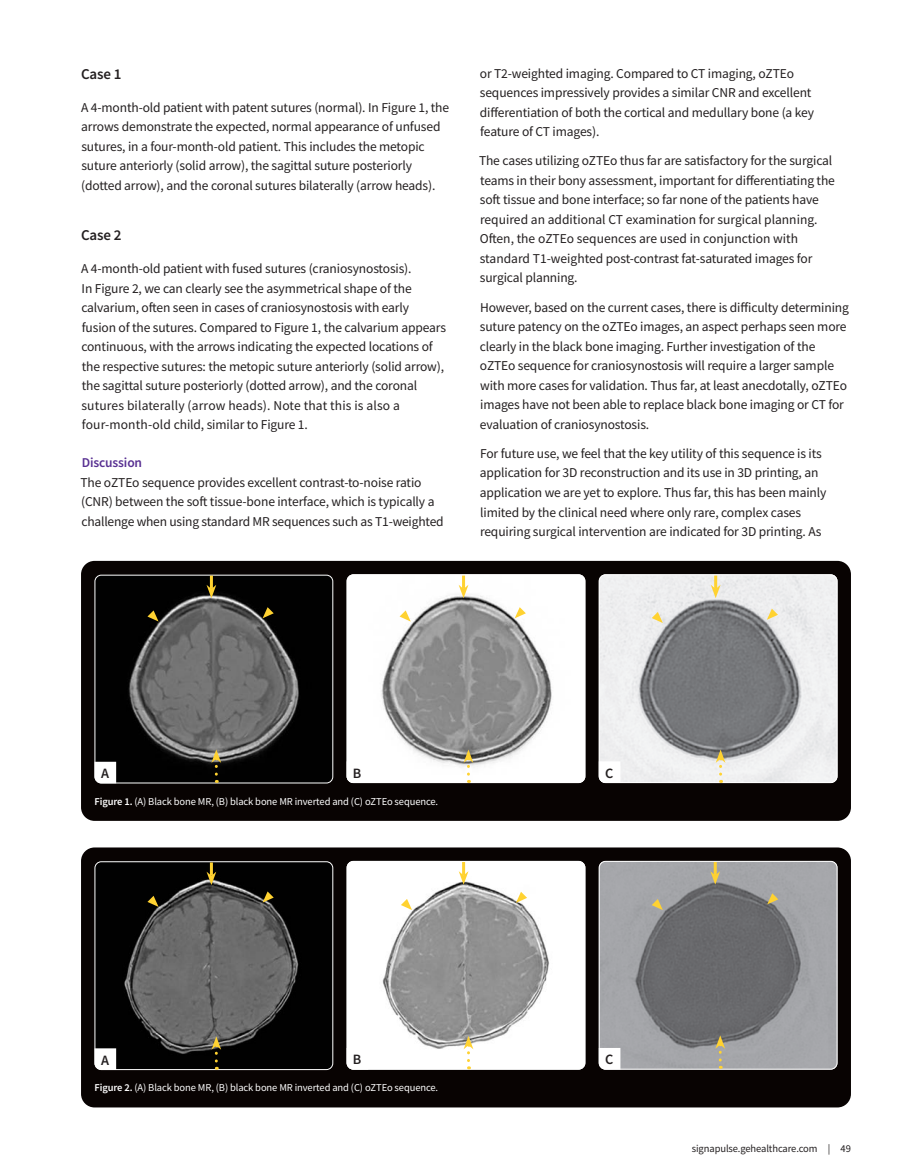
<style>
.page{position:relative;width:905px;height:1175px;background:#fff}
.page>*{position:absolute;margin:0;border:0;box-sizing:border-box;transform-origin:0 0}
.Case_Study_Header{font:600 15px "Source Sans Pro";letter-spacing:-.01em;color:#231f20}
.A_B_C_D_Labels{font:600 14.25px "Source Sans Pro";color:#231f20}
.Body_Copy{font:13.5px/19.5px "Source Sans Pro";letter-spacing:-.01em;color:#231f20}
.Subhead{font:600 13.5px "Source Sans Pro";letter-spacing:-.01em;color:#583092}
.Figure_Copy{font:10.5px "Source Sans Pro";letter-spacing:-.01em;color:#fff}
.t1{font:10.5px "Source Sans Pro";letter-spacing:-.01em;color:#231f20}
.s1{font-weight:600}
</style>
<div class="page">
<div style="left:81px;top:561px;width:769px;height:260px;background:#080302;border-radius:14px"></div>
<img style="left:96px;top:575px;width:237px;height:208px">
<div style="left:94px;top:575px;width:239px;height:208px;border:1px solid #fff;border-radius:6px"></div>
<svg style="left:94px;top:761px;width:22px;height:22px"></svg>
<img style="left:348px;top:574px;width:237px;height:209px">
<div style="left:346px;top:574px;width:239px;height:209px;border:1px solid #fff;border-radius:6px"></div>
<svg style="left:346px;top:761px;width:22px;height:22px"></svg>
<img style="left:600px;top:574px;width:237px;height:209px">
<div style="left:598px;top:574px;width:239px;height:209px;border:1px solid #fff;border-radius:6px"></div>
<svg style="left:598px;top:761px;width:22px;height:22px"></svg>
<div style="left:81px;top:847px;width:769px;height:260px;background:#080302;border-radius:14px"></div>
<img style="left:96px;top:863px;width:237px;height:207px">
<div style="left:94px;top:861px;width:239px;height:209px;border:1px solid #fff;border-radius:6px"></div>
<svg style="left:94px;top:1048px;width:22px;height:22px"></svg>
<img style="left:348px;top:861px;width:237px;height:208px">
<div style="left:346px;top:861px;width:239px;height:208px;border:1px solid #fff;border-radius:6px"></div>
<svg style="left:346px;top:1048px;width:22px;height:21px"></svg>
<img style="left:600px;top:861px;width:237px;height:208px">
<div style="left:598px;top:861px;width:239px;height:208px;border:1px solid #fff;border-radius:6px"></div>
<svg style="left:598px;top:1048px;width:22px;height:21px"></svg>
<svg style="left:710px;top:862px;width:10px;height:22px"></svg>
<svg style="left:715px;top:1035px;width:10px;height:33px"></svg>
<svg style="left:262px;top:607px;width:12px;height:11px"></svg>
<svg style="left:147px;top:610px;width:12px;height:11px"></svg>
<svg style="left:514px;top:607px;width:12px;height:11px"></svg>
<svg style="left:399px;top:610px;width:12px;height:11px"></svg>
<svg style="left:766px;top:608px;width:12px;height:12px"></svg>
<svg style="left:651px;top:612px;width:12px;height:11px"></svg>
<svg style="left:262px;top:891px;width:12px;height:11px"></svg>
<svg style="left:147px;top:895px;width:12px;height:12px"></svg>
<svg style="left:516px;top:891px;width:11px;height:12px"></svg>
<svg style="left:401px;top:899px;width:11px;height:11px"></svg>
<svg style="left:767px;top:893px;width:11px;height:11px"></svg>
<svg style="left:651px;top:899px;width:12px;height:11px"></svg>
<svg style="left:458px;top:862px;width:10px;height:22px"></svg>
<svg style="left:463px;top:1035px;width:10px;height:34px"></svg>
<svg style="left:206px;top:862px;width:10px;height:23px"></svg>
<svg style="left:211px;top:1036px;width:10px;height:33px"></svg>
<hr style="left:210px;top:575px;width:3px;height:14px;background:#ffd231">
<svg style="left:206px;top:585px;width:10px;height:13px"></svg>
<svg style="left:211px;top:749px;width:10px;height:34px"></svg>
<hr style="left:462px;top:575px;width:3px;height:14px;background:#ffd231">
<svg style="left:458px;top:585px;width:10px;height:13px"></svg>
<svg style="left:463px;top:749px;width:10px;height:34px"></svg>
<hr style="left:714px;top:575px;width:3px;height:14px;background:#ffd231">
<svg style="left:710px;top:585px;width:10px;height:13px"></svg>
<svg style="left:715px;top:749px;width:10px;height:34px"></svg>
<p class="Case_Study_Header" style="left:81px;top:64px;width:42px">Case 1</p>
<p class="Body_Copy" style="left:81px;top:97px;width:369px">A 4-month-old patient with patent sutures (normal). In Figure 1, the arrows demonstrate the expected, normal appearance of unfused sutures, in a four-month-old patient. This includes the metopic suture anteriorly (solid arrow), the sagittal suture posteriorly (dotted arrow), and the coronal sutures bilaterally (arrow heads).</p>
<p class="Case_Study_Header" style="left:81px;top:225px;width:42px">Case 2</p>
<p class="Body_Copy" style="left:81px;top:259px;width:366px">A 4-month-old patient with fused sutures (craniosynostosis).<br>In Figure 2, we can clearly see the asymmetrical shape of the calvarium, often seen in cases of craniosynostosis with early fusion of the sutures. Compared to Figure 1, the calvarium appears continuous, with the arrows indicating the expected locations of the respective sutures: the metopic suture anteriorly (solid arrow), the sagittal suture posteriorly (dotted arrow), and the coronal sutures bilaterally (arrow heads). Note that this is also a</p>
<p class="Body_Copy" style="left:82px;top:415px;width:227px">four-month-old child, similar to Figure 1.</p>
<p class="Subhead" style="left:82px;top:453px;width:62px">Discussion</p>
<p class="Body_Copy" style="left:80px;top:472px;width:364px">The oZTEo sequence provides excellent contrast-to-noise ratio (CNR) between the soft tissue-bone interface, which is typically a challenge when using standard MR sequences such as T1-weighted</p>
<p class="Body_Copy" style="left:480px;top:63px;width:336px">or T2-weighted imaging. Compared to CT imaging, oZTEo sequences impressively provides a similar CNR and excellent differentiation of both the cortical and medullary bone (a key feature of CT images).</p>
<p class="Body_Copy" style="left:479px;top:151px;width:357px">The cases utilizing oZTEo thus far are satisfactory for the surgical teams in their bony assessment, important for differentiating the soft tissue and bone interface; so far none of the patients have required an additional CT examination for surgical planning.<br>Often, the oZTEo sequences are used in conjunction with standard T1-weighted post-contrast fat-saturated images for surgical planning.</p>
<p class="Body_Copy" style="left:480px;top:297px;width:370px">However, based on the current cases, there is difficulty determining suture patency on the oZTEo images, an aspect perhaps seen more clearly in the black bone imaging. Further investigation of the oZTEo sequence for craniosynostosis will require a larger sample with more cases for validation. Thus far, at least anecdotally, oZTEo images have not been able to replace black bone imaging or CT for evaluation of craniosynostosis.</p>
<p class="Body_Copy" style="left:480px;top:443px;width:348px">For future use, we feel that the key utility of this sequence is its application for 3D reconstruction and its use in 3D printing, an application we are yet to explore. Thus far, this has been mainly limited by the clinical need where only rare, complex cases requiring surgical intervention are indicated for 3D printing. As</p>
<p class="A_B_C_D_Labels" style="left:101px;top:763px;width:9px">A</p>
<p class="A_B_C_D_Labels" style="left:353px;top:763px;width:10px">B</p>
<p class="A_B_C_D_Labels" style="left:605px;top:763px;width:10px">C</p>
<p class="Figure_Copy" style="left:94px;top:794px;width:345px"><span class="s1">Figure 1.</span> (A) Black bone MR, (B) black bone MR inverted and (C) oZTEo sequence.</p>
<p class="A_B_C_D_Labels" style="left:101px;top:1050px;width:9px">A</p>
<p class="A_B_C_D_Labels" style="left:353px;top:1050px;width:10px">B</p>
<p class="A_B_C_D_Labels" style="left:605px;top:1050px;width:10px">C</p>
<p class="Figure_Copy" style="left:94px;top:1081px;width:345px"><span class="s1">Figure 2.</span> (A) Black bone MR, (B) black bone MR inverted and (C) oZTEo sequence.</p>
<p class="t1" style="left:692px;top:1142px;width:160px">signapulse.gehealthcare.com | 49</p>
</div>
